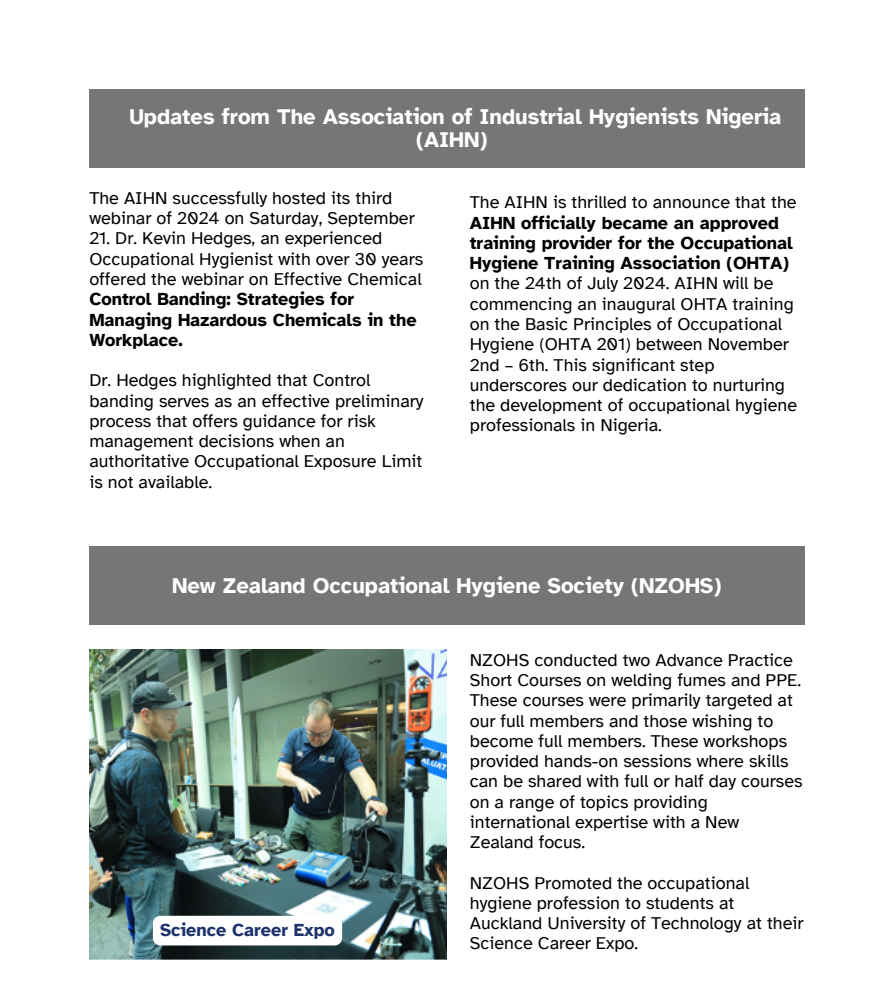
<style>
.page{position:relative;width:894px;height:1001px;background:#fff}
.page>*{position:absolute;margin:0;border:0;box-sizing:border-box;transform-origin:0 0}
.t1{font:700 21.9px/22.5px "Atkinson Hyperlegible";color:#fff;text-align:center}
.t2{font:18px/20.2px "Atkinson Hyperlegible";color:#000}
.t3{font:700 18px "Atkinson Hyperlegible";color:#1d326b}
.s1{font-weight:700}
</style>
<div class="page">
<div style="left:89px;top:89px;width:715px;height:79px;background:#767676"></div>
<div style="left:89px;top:547px;width:715px;height:78px;background:#767676"></div>
<img style="left:89px;top:650px;width:357px;height:310px">
<div style="left:153px;top:915px;width:189px;height:30px;background:#fff;border-radius:7px"></div>
<p class="t1" style="left:129px;top:106px;width:653px">Updates from The Association of Industrial Hygienists Nigeria (AIHN)</p>
<p class="t2" style="left:89px;top:188px;width:327px">The AIHN successfully hosted its third webinar of 2024 on Saturday, September</p>
<p class="t2" style="left:89px;top:228px;width:335px">21. Dr. Kevin Hedges, an experienced Occupational Hygienist with over 30 years offered the webinar on Effective Chemical <span class="s1">Control Banding: Strategies for Managing Hazardous Chemicals in the Workplace.</span></p>
<h1 class="t2" style="left:89px;top:370px;width:336px">Dr. Hedges highlighted that Control banding serves as an effective preliminary process that offers guidance for risk management decisions when an authoritative Occupational Exposure Limit is not available.</h1>
<p class="t2" style="left:469px;top:192px;width:328px">The AIHN is thrilled to announce that the <span class="s1">AIHN officially became an approved training provider for the Occupational Hygiene Training Association (OHTA) </span>on the 24th of July 2024. AIHN will be commencing an inaugural OHTA training on the Basic Principles of Occupational Hygiene (OHTA 201) between November 2nd – 6th. This significant step underscores our dedication to nurturing the development of occupational hygiene professionals in Nigeria.</p>
<p class="t1" style="left:172px;top:574px;width:551px">New Zealand Occupational Hygiene Society (NZOHS)</p>
<p class="t3" style="left:160px;top:919px;width:176px">Science Career Expo</p>
<h2 class="t2" style="left:469px;top:650px;width:334px">NZOHS conducted two Advance Practice Short Courses on welding fumes and PPE.<br>These courses were primarily targeted at our full members and those wishing to become full members. These workshops provided hands-on sessions where skills can be shared with full or half day courses on a range of topics providing international expertise with a New Zealand focus.</h2>
<p class="t2" style="left:469px;top:872px;width:335px">NZOHS Promoted the occupational hygiene profession to students at Auckland University of Technology at their Science Career Expo.</p>
</div>
